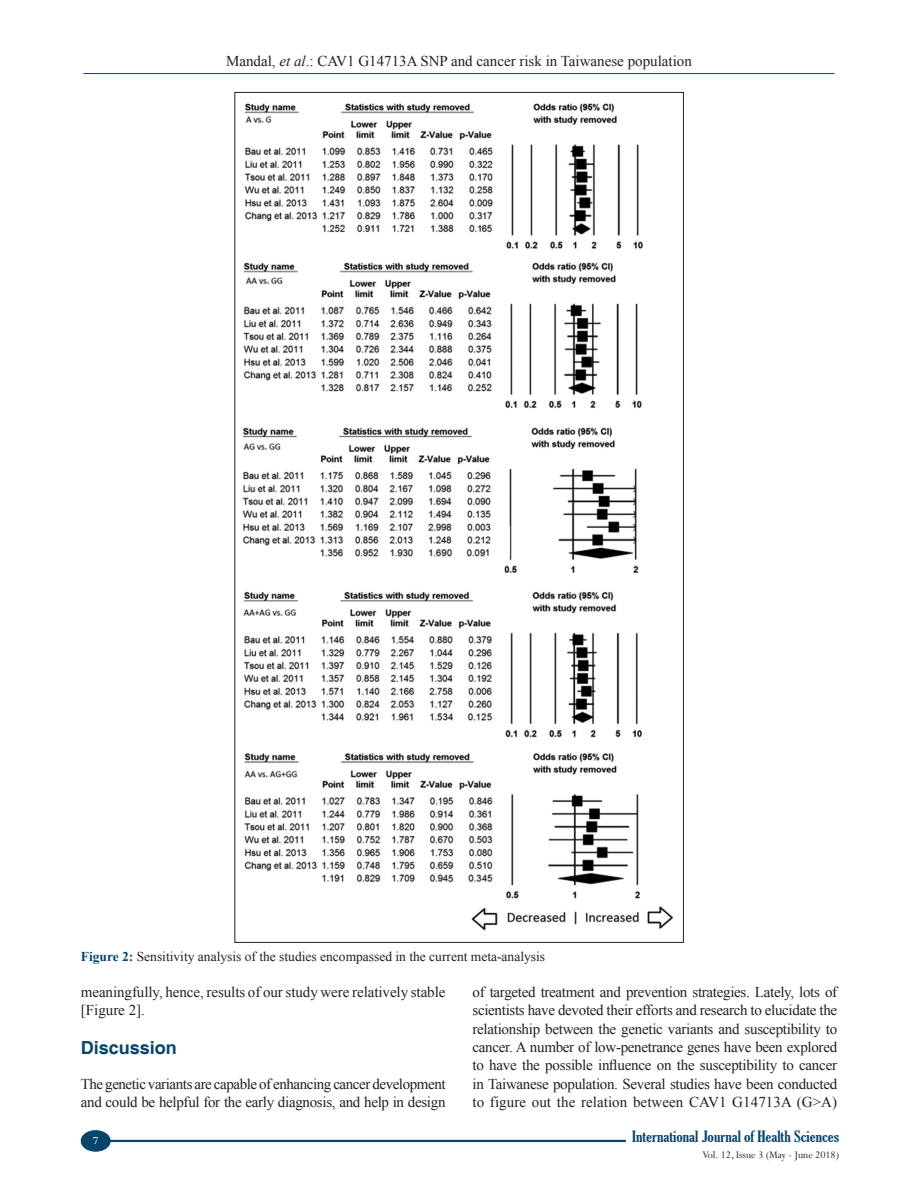
<style>
.page{position:relative;width:918px;height:1188px;background:#fff}
.page>*{position:absolute;margin:0;border:0;box-sizing:border-box;transform-origin:0 0}
.t1{font:700 18px "Helvetica";color:#08456c}
.TX{font:15px/18.5px "Times New Roman";letter-spacing:-.005em;color:#231f20}
.TX-2{font:15px/18px "Times New Roman";letter-spacing:-.03em;color:#231f20}
.t2{font:extra-condensed 15px "Gloucester";color:#08456c;scale:1.25 1}
.FGC{font:13.5px "Times New Roman";color:#231f20}
.t3{font:12px "Perpetua";color:#fff}
.t4{font:11.25px "Perpetua";letter-spacing:-.005em;color:#231f20}
.s1{font-style:italic}
.s2{font-weight:700;color:#08456c}
</style>
<div class="page">
<hr style="left:83px;top:73px;width:752px;height:1px;background:#08456c">
<hr style="left:110px;top:1140px;width:516px;height:2px;background:#08456c">
<div style="left:81px;top:1131px;width:29px;height:20px;background:#08456c;border-radius:50%"></div>
<div style="left:81px;top:1130px;width:30px;height:22px;border:1px solid #08456c;border-radius:50%"></div>
<img style="left:242px;top:103px;width:432px;height:828px">
<p class="TX" style="left:226px;top:51px;width:467px">Mandal, <span class="s1">et al</span>.: CAV1 G14713A SNP and cancer risk in Taiwanese population</p>
<p class="FGC" style="left:81px;top:947px;width:466px"><span class="s2">Figure 2:</span> Sensitivity analysis of the studies encompassed in the current meta-analysis</p>
<p class="TX" style="left:81px;top:982px;width:366px;line-height:18px">meaningfully, hence, results of our study were relatively stable [Figure 2].</p>
<h1 class="t1" style="left:81px;top:1037px;width:98px">Discussion</h1>
<p class="TX-2" style="left:81px;top:1075px;width:366px">The genetic variants are capable of enhancing cancer development and could be helpful for the early diagnosis, and help in design</p>
<p class="TX" style="left:472px;top:982px;width:366px;text-align:justify">of targeted treatment and prevention strategies. Lately, lots of scientists have devoted their efforts and research to elucidate the relationship between the genetic variants and susceptibility to cancer. A number of low-penetrance genes have been explored to have the possible influence on the susceptibility to cancer in Taiwanese population. Several studies have been conducted to figure out the relation between CAV1 G14713A (G&gt;A)</p>
<p class="t3" style="left:93px;top:1133px;width:7px">7</p>
<p class="t2" style="left:632px;top:1128px;width:167px">International Journal of Health Sciences</p>
<p class="t4" style="left:702px;top:1148px;width:138px">Vol. 12, Issue 3 (May - June 2018)</p>
</div>
